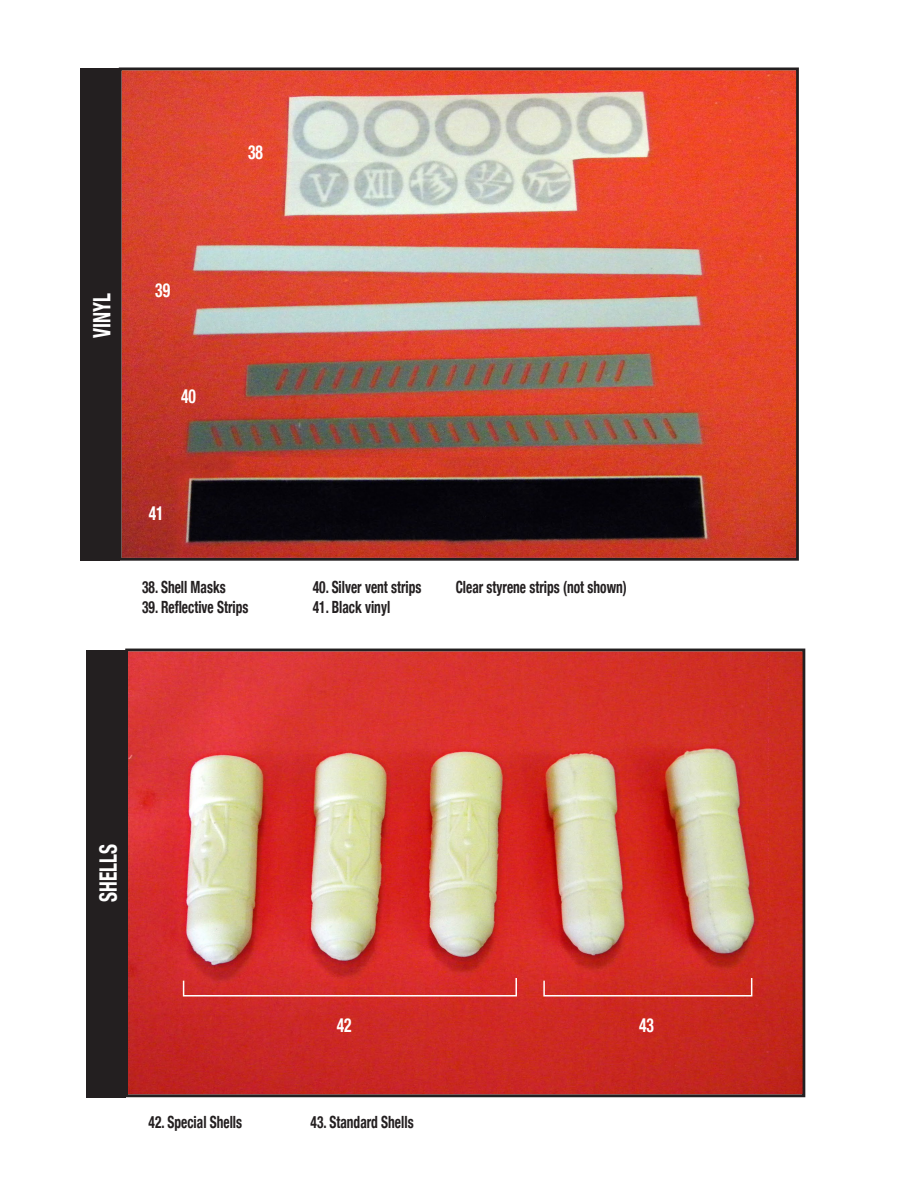
<style>
.page{position:relative;width:918px;height:1188px;background:#fff}
.page>*{position:absolute;margin:0;border:0;box-sizing:border-box;transform-origin:0 0}
.t1{font:700 condensed 24px "Helvetica Neue";color:#fff;scale:.8 1}
.t2{font:700 condensed 19.35px "Helvetica Neue";color:#fff;scale:.8 1}
.t3{font:700 condensed 16.8px "Helvetica Neue";color:#231f20;scale:.8 1}
</style>
<div class="page">
<img style="left:123px;top:72px;width:672px;height:485px">
<img style="left:129px;top:653px;width:672px;height:440px">
<div style="left:119px;top:68px;width:680px;height:493px;border:3px solid #231f20"></div>
<div style="left:125px;top:649px;width:680px;height:448px;border:3px solid #231f20"></div>
<div style="left:80px;top:68px;width:40px;height:492px;background:#231f20"></div>
<div style="left:86px;top:650px;width:40px;height:447px;background:#231f20"></div>
<svg style="left:182px;top:976px;width:336px;height:21px;background:#d83c39"></svg>
<svg style="left:543px;top:976px;width:210px;height:21px;background:#d33c33"></svg>
<p class="t2" style="left:248px;top:140px;width:20px">38</p>
<p class="t1" style="left:87px;top:338px;width:58px;rotate:-90deg">VINYL</p>
<p class="t2" style="left:155px;top:279px;width:20px">39</p>
<p class="t2" style="left:181px;top:384px;width:20px">40</p>
<p class="t2" style="left:149px;top:501px;width:20px">41</p>
<p class="t3" style="left:142px;top:577px;width:106px">38. Shell Masks</p>
<p class="t3" style="left:142px;top:597px;width:134px">39. Reflective Strips</p>
<p class="t3" style="left:313px;top:577px;width:137px">40. Silver vent strips</p>
<p class="t3" style="left:313px;top:597px;width:98px">41. Black vinyl</p>
<p class="t3" style="left:456px;top:577px;width:215px">Clear styrene strips (not shown)</p>
<p class="t1" style="left:94px;top:902px;width:74px;rotate:-90deg">SHELLS</p>
<p class="t2" style="left:337px;top:1013px;width:20px">42</p>
<p class="t2" style="left:639px;top:1013px;width:20px">43</p>
<p class="t3" style="left:149px;top:1112px;width:118px">42. Special Shells</p>
<p class="t3" style="left:311px;top:1112px;width:130px">43. Standard Shells</p>
</div>
